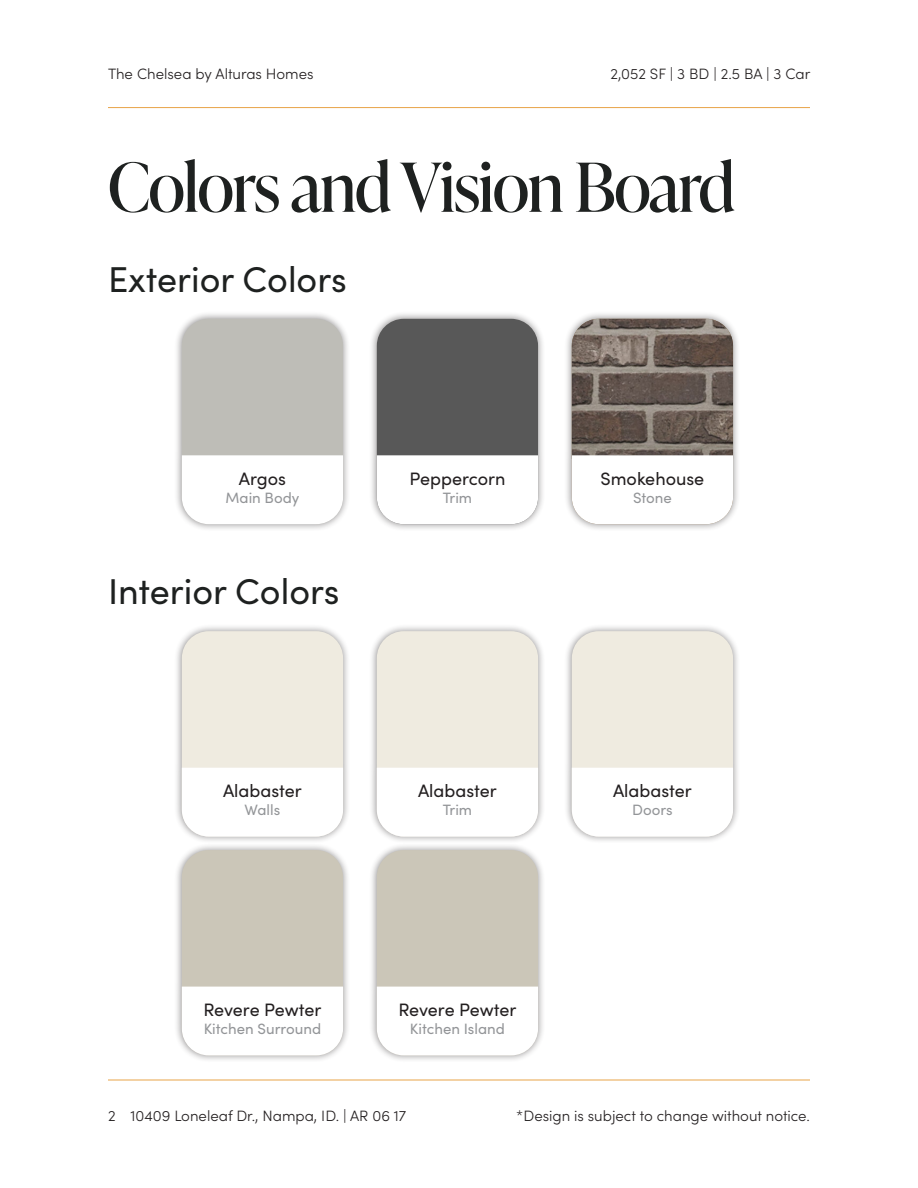
<style>
.page{position:relative;width:918px;height:1188px;background:#fff}
.page>*{position:absolute;margin:0;border:0;box-sizing:border-box;transform-origin:0 0}
.Header_1{font:67.5px "Ivy Presto Display";letter-spacing:-.02em;color:#1e2120}
.Subhead_1{font:36px "Sofia Pro";color:#1e2120}
.Color_Name{font:18px "Sofia Pro";color:#231f20}
.t1{font:300 15px "Sofia Pro";color:#231f20}
.Color_Location{font:15px "Sofia Pro";color:#939598}
</style>
<div class="page">
<hr style="left:108px;top:107px;width:702px;height:1px;background:#e8a448">
<hr style="left:108px;top:1080px;width:702px;height:1px;background:#e8a448">
<div style="left:564px;top:311px;width:177px;height:221px;background:#231f20;opacity:.5"></div>
<img style="left:572px;top:319px;width:161px;height:136px">
<svg style="left:572px;top:455px;width:161px;height:69px"></svg>
<div style="left:369px;top:311px;width:177px;height:221px;background:#231f20;opacity:.5"></div>
<div style="left:377px;top:319px;width:161px;height:205px;background:#585858;border-radius:27px"></div>
<div style="left:377px;top:455px;width:161px;height:69px;background:#fff"></div>
<div style="left:174px;top:311px;width:177px;height:221px;background:#231f20;opacity:.5"></div>
<div style="left:182px;top:319px;width:161px;height:205px;background:#bebdb7;border-radius:27px"></div>
<div style="left:182px;top:455px;width:161px;height:69px;background:#fff"></div>
<div style="left:564px;top:623px;width:177px;height:221px;background:#231f20;opacity:.5"></div>
<div style="left:572px;top:631px;width:161px;height:206px;background:#efebe0;border-radius:27px"></div>
<div style="left:572px;top:768px;width:161px;height:69px;background:#fff"></div>
<div style="left:369px;top:623px;width:177px;height:221px;background:#231f20;opacity:.5"></div>
<div style="left:377px;top:631px;width:161px;height:206px;background:#efebe0;border-radius:27px"></div>
<div style="left:377px;top:768px;width:161px;height:69px;background:#fff"></div>
<div style="left:174px;top:623px;width:177px;height:221px;background:#231f20;opacity:.5"></div>
<div style="left:182px;top:631px;width:161px;height:206px;background:#efebe0;border-radius:27px"></div>
<div style="left:182px;top:768px;width:161px;height:69px;background:#fff"></div>
<div style="left:174px;top:842px;width:177px;height:221px;background:#231f20;opacity:.5"></div>
<div style="left:182px;top:850px;width:161px;height:205px;background:#cbc6b8;border-radius:27px"></div>
<div style="left:182px;top:987px;width:161px;height:68px;background:#fff"></div>
<div style="left:369px;top:842px;width:177px;height:221px;background:#231f20;opacity:.5"></div>
<div style="left:377px;top:850px;width:161px;height:205px;background:#cbc6b8;border-radius:27px"></div>
<div style="left:377px;top:987px;width:161px;height:68px;background:#fff"></div>
<p class="t1" style="left:108px;top:63px;width:207px">The Chelsea by Alturas Homes</p>
<p class="t1" style="left:611px;top:63px;width:201px">2,052 SF | 3 BD | 2.5 BA | 3 Car</p>
<p class="Header_1" style="left:108px;top:139px;width:629px">Colors and Vision Board</p>
<p class="Subhead_1" style="left:108px;top:253px;width:240px">Exterior Colors</p>
<p class="Color_Name" style="left:239px;top:465px;width:49px">Argos</p>
<p class="Color_Location" style="left:225px;top:486px;width:75px">Main Body</p>
<p class="Subhead_1" style="left:108px;top:565px;width:233px">Interior Colors</p>
<p class="Color_Name" style="left:223px;top:778px;width:80px">Alabaster</p>
<p class="Color_Location" style="left:245px;top:799px;width:37px">Walls</p>
<p class="Color_Name" style="left:409px;top:465px;width:97px">Peppercorn</p>
<p class="Color_Location" style="left:443px;top:486px;width:31px">Trim</p>
<p class="Color_Name" style="left:418px;top:778px;width:80px">Alabaster</p>
<p class="Color_Location" style="left:443px;top:799px;width:31px">Trim</p>
<p class="Color_Name" style="left:203px;top:996px;width:119px">Revere Pewter</p>
<p class="Color_Location" style="left:204px;top:1018px;width:119px">Kitchen Surround</p>
<p class="Color_Name" style="left:398px;top:996px;width:119px">Revere Pewter</p>
<p class="Color_Location" style="left:410px;top:1018px;width:96px">Kitchen Island</p>
<p class="Color_Name" style="left:601px;top:465px;width:105px">Smokehouse</p>
<p class="Color_Location" style="left:633px;top:486px;width:40px">Stone</p>
<p class="Color_Name" style="left:613px;top:778px;width:80px">Alabaster</p>
<p class="Color_Location" style="left:632px;top:799px;width:42px">Doors</p>
<p class="t1" style="left:108px;top:1105px;width:300px">2 10409 Loneleaf Dr., Nampa, ID. | AR 06 17</p>
<p class="t1" style="left:516px;top:1105px;width:295px">*Design is subject to change without notice.</p>
</div>
